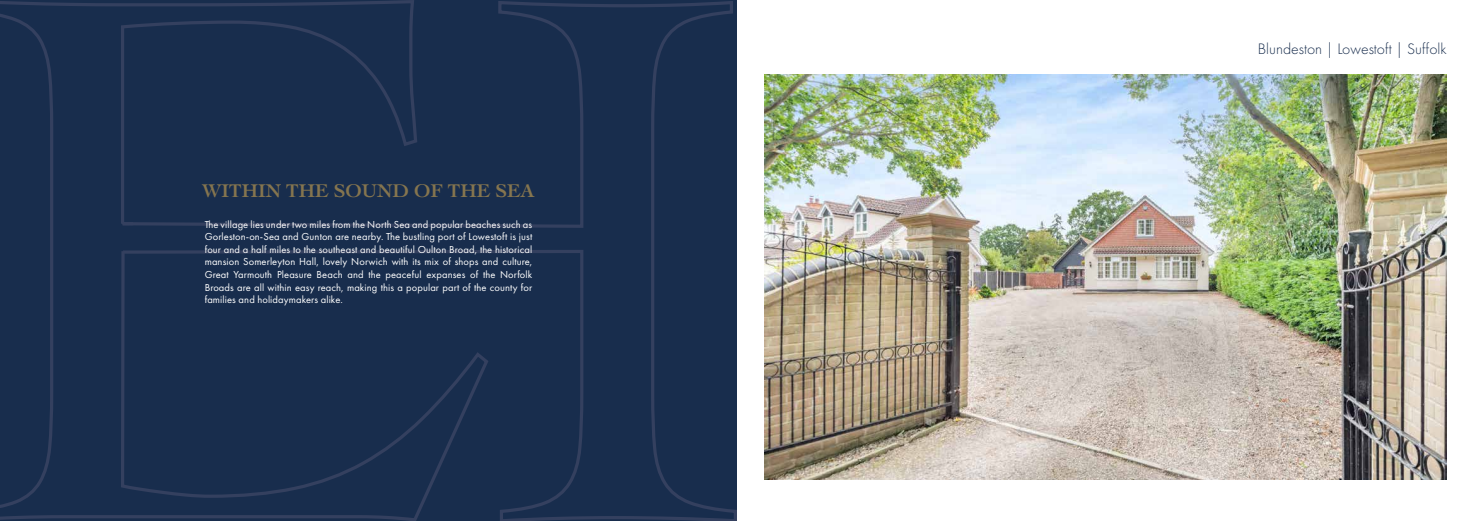
<style>
.page{position:relative;width:1474px;height:521px;background:#fff}
.page>*{position:absolute;margin:0;border:0;box-sizing:border-box;transform-origin:0 0}
.t1{font:700 19.25px "Cochin";color:#85754f}
.t2{font:300 15.75px "Futura PT";color:#182d4d}
.t3{font:10.5px/12.6px "Futura PT";letter-spacing:.01em;color:#fff;text-align:justify}
</style>
<div class="page">
<div style="left:0;top:0;width:119px;height:521px;background:#182d4d"></div>
<div style="left:119px;top:0;width:618px;height:521px;background:#182d4d"></div>
<img style="left:764px;top:75px;width:682px;height:404px">
<h1 class="t1" style="left:202px;top:180px;width:333px">WITHIN THE SOUND OF THE SEA</h1>
<p class="t3" style="left:205px;top:218px;width:329px">The village lies under two miles from the North Sea and popular beaches such as Gorleston-on-Sea and Gunton are nearby. The bustling port of Lowestoft is just four and a half miles to the southeast and beautiful Oulton Broad, the historical mansion Somerleyton Hall, lovely Norwich with its mix of shops and culture, Great Yarmouth Pleasure Beach and the peaceful expanses of the Norfolk Broads are all within easy reach, making this a popular part of the county for families and holidaymakers alike.</p>
<h2 class="t2" style="left:1257px;top:40px;width:190px">Blundeston | Lowestoft | Suffolk</h2>
</div>
